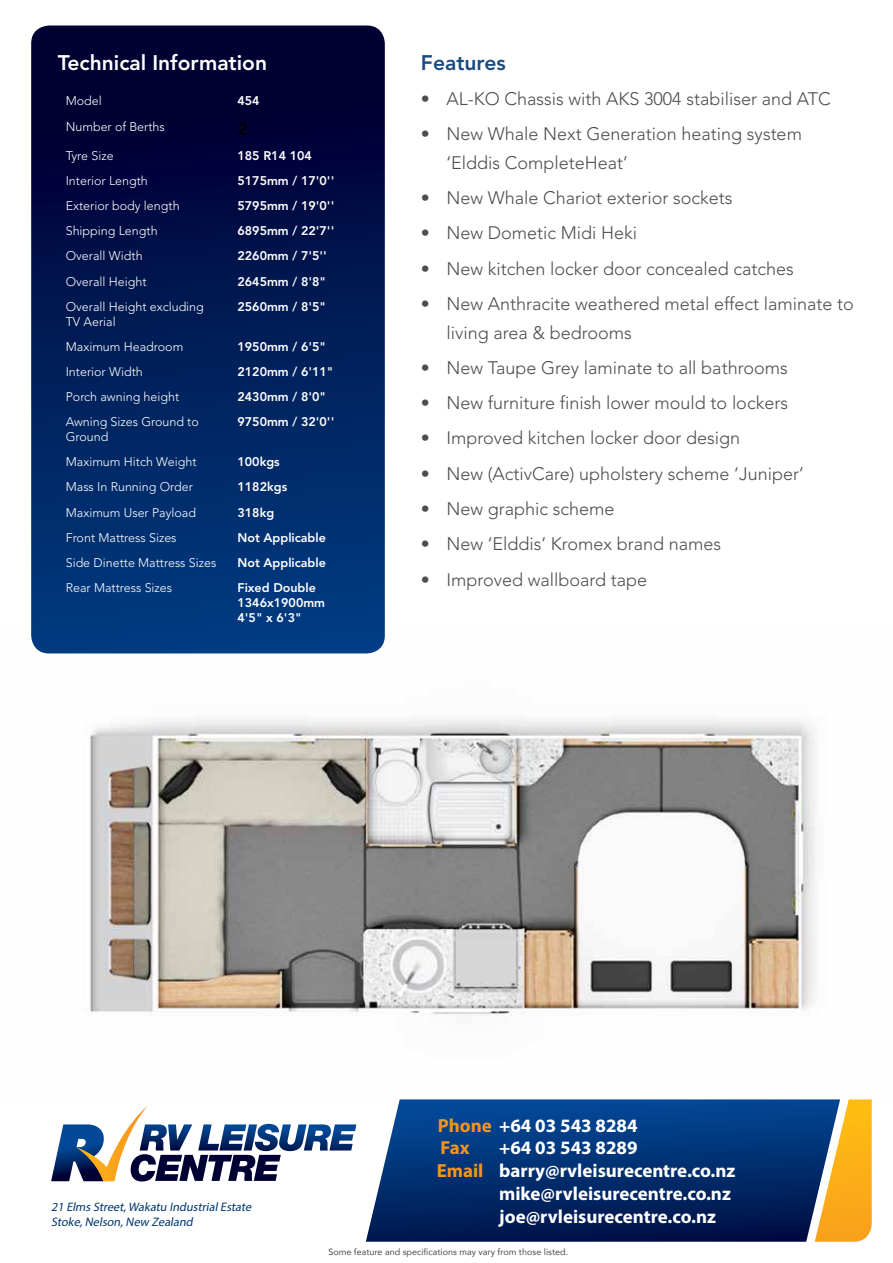
<style>
.page{position:relative;width:893px;height:1263px;background:#fff}
.page>*{position:absolute;margin:0;border:0;box-sizing:border-box;transform-origin:0 0}
.t1{font:800 21px "Avenir";color:#fff}
.t2{font:800 21px "Avenir";color:#1b4a80}
.t3{font:700 18.9px/22.8px "Myriad Pro";color:#fff}
.t4{font:300 18px/28.5px "Avenir";color:#4d4d4f}
.t5{font:800 18px "Avenir";color:#000}
.t6{font:300 12.45px/15px "Avenir";color:#fff}
.t7{font:800 12.45px/15px "Avenir";color:#fff}
.t8{font:italic 12.3px/14.7px "Myriad Pro";color:#003870}
.t9{font:9px "Avenir";color:#4d4d4f}
.s1{color:#f7941e}
</style>
<div class="page">
<img style="left:45px;top:653px;width:771px;height:363px">
<svg style="left:31px;top:26px;width:354px;height:627px;background:#001b56"></svg>
<svg style="left:366px;top:1099px;width:449px;height:143px;background:#0c3775"></svg>
<svg style="left:815px;top:1099px;width:57px;height:143px;background:#d3a64a"></svg>
<svg style="left:51px;top:1105px;width:305px;height:76px"></svg>
<p class="t1" style="left:58px;top:50px;width:211px">Technical Information</p>
<p class="t2" style="left:421px;top:50px;width:86px">Features</p>
<p class="t4" style="left:421px;top:85px;width:411px">• AL-KO Chassis with AKS 3004 stabiliser and ATC</p>
<p class="t4" style="left:446px;top:120px;width:357px;text-indent:-26px">• New Whale Next Generation heating system ‘Elddis CompleteHeat’</p>
<p class="t4" style="left:421px;top:184px;width:313px">• New Whale Chariot exterior sockets</p>
<p class="t4" style="left:421px;top:219px;width:218px">• New Dometic Midi Heki</p>
<p class="t4" style="left:421px;top:254px;width:374px">• New kitchen locker door concealed catches</p>
<p class="t4" style="left:446px;top:290px;width:409px;text-indent:-26px">• New Anthracite weathered metal effect laminate to living area &amp; bedrooms</p>
<p class="t4" style="left:421px;top:353px;width:368px">• New Taupe Grey laminate to all bathrooms</p>
<p class="t4" style="left:421px;top:389px;width:368px">• New furniture finish lower mould to lockers</p>
<p class="t4" style="left:421px;top:424px;width:321px">• Improved kitchen locker door design</p>
<p class="t4" style="left:421px;top:459px;width:384px">• New (ActivCare) upholstery scheme ‘Juniper’</p>
<p class="t4" style="left:421px;top:495px;width:195px">• New graphic scheme</p>
<p class="t4" style="left:421px;top:530px;width:302px">• New ‘Elddis’ Kromex brand names</p>
<p class="t4" style="left:421px;top:565px;width:228px">• Improved wallboard tape</p>
<p class="t6" style="left:66px;top:94px;width:38px">Model</p>
<p class="t7" style="left:237px;top:94px;width:24px">454</p>
<p class="t6" style="left:66px;top:119px;width:101px">Number of Berths</p>
<p class="t5" style="left:237px;top:118px;width:12px">2</p>
<p class="t6" style="left:66px;top:148px;width:49px">Tyre Size</p>
<p class="t7" style="left:237px;top:148px;width:76px">185 R14 104</p>
<p class="t6" style="left:66px;top:173px;width:84px">Interior Length</p>
<p class="t7" style="left:237px;top:173px;width:98px">5175mm / 17'0''</p>
<p class="t6" style="left:66px;top:198px;width:115px">Exterior body length</p>
<p class="t7" style="left:237px;top:198px;width:98px">5795mm / 19'0''</p>
<p class="t6" style="left:66px;top:223px;width:93px">Shipping Length</p>
<p class="t7" style="left:237px;top:223px;width:98px">6895mm / 22'7''</p>
<p class="t6" style="left:66px;top:249px;width:78px">Overall Width</p>
<p class="t7" style="left:237px;top:249px;width:91px">2260mm / 7'5''</p>
<p class="t6" style="left:66px;top:274px;width:82px">Overall Height</p>
<p class="t7" style="left:237px;top:274px;width:90px">2645mm / 8'8"</p>
<p class="t6" style="left:66px;top:299px;width:140px">Overall Height excluding<br>TV Aerial</p>
<p class="t7" style="left:237px;top:299px;width:90px">2560mm / 8'5"</p>
<p class="t6" style="left:66px;top:339px;width:119px">Maximum Headroom</p>
<p class="t7" style="left:237px;top:339px;width:90px">1950mm / 6'5"</p>
<p class="t6" style="left:66px;top:364px;width:79px">Interior Width</p>
<p class="t7" style="left:237px;top:364px;width:97px">2120mm / 6'11"</p>
<p class="t6" style="left:66px;top:389px;width:115px">Porch awning height</p>
<p class="t7" style="left:237px;top:389px;width:90px">2430mm / 8'0"</p>
<p class="t6" style="left:66px;top:414px;width:135px">Awning Sizes Ground to<br>Ground</p>
<p class="t7" style="left:237px;top:414px;width:98px">9750mm / 32'0''</p>
<p class="t6" style="left:66px;top:454px;width:132px">Maximum Hitch Weight</p>
<p class="t7" style="left:237px;top:454px;width:44px">100kgs</p>
<p class="t6" style="left:66px;top:480px;width:129px">Mass In Running Order</p>
<p class="t7" style="left:237px;top:480px;width:51px">1182kgs</p>
<p class="t6" style="left:66px;top:505px;width:132px">Maximum User Payload</p>
<p class="t7" style="left:237px;top:505px;width:38px">318kg</p>
<p class="t6" style="left:66px;top:530px;width:112px">Front Mattress Sizes</p>
<p class="t7" style="left:237px;top:530px;width:90px">Not Applicable</p>
<p class="t6" style="left:66px;top:555px;width:152px">Side Dinette Mattress Sizes</p>
<p class="t7" style="left:237px;top:555px;width:90px">Not Applicable</p>
<p class="t6" style="left:66px;top:580px;width:108px">Rear Mattress Sizes</p>
<p class="t7" style="left:237px;top:580px;width:89px">Fixed Double<br>1346x1900mm<br>4'5" x 6'3"</p>
<p class="t8" style="left:51px;top:1199px;width:204px">21 Elms Street,Wakatu IndustrialEstate<br>Stoke,Nelson,New Zealand</p>
<p class="t3" style="left:438px;top:1113px;width:201px"><span class="s1">Phone</span> +64 03 543 8284<br><span class="s1">Fax</span></p>
<p class="t3" style="left:499px;top:1136px;width:140px">+64 03 543 8289</p>
<p class="t3" style="left:437px;top:1159px;width:300px"><span class="s1">Email</span> barry@rvleisurecentre.co.nz</p>
<p class="t3" style="left:499px;top:1181px;width:233px">mike@rvleisurecentre.co.nz</p>
<p class="t3" style="left:499px;top:1204px;width:218px">joe@rvleisurecentre.co.nz</p>
<p class="t9" style="left:328px;top:1244px;width:241px">Some feature and specifications may vary from those listed.</p>
</div>
